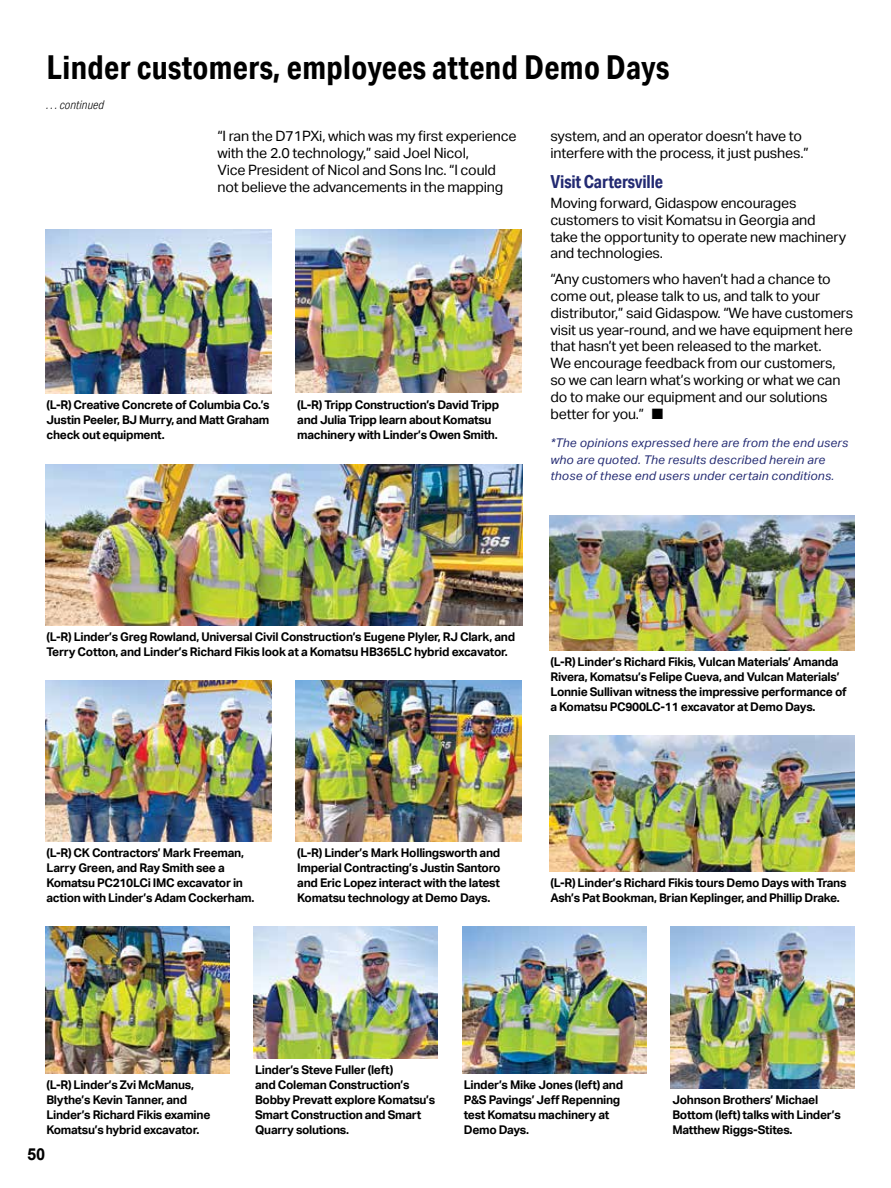
<style>
.page{position:relative;width:891px;height:1188px;background:#fff}
.page>*{position:absolute;margin:0;border:0;box-sizing:border-box;transform-origin:0 0}
.t1{font:700 33px "Aktiv Grotesk Cd";letter-spacing:.01em;color:#000}
.t2{font:700 18px "Aktiv Grotesk Cd";letter-spacing:-.01em;color:#232a72}
.t3{font:700 16.5px "Arial";color:#000}
.t4{font:14.25px/16.8px "Aktiv Grotesk";letter-spacing:-.01em;color:#000}
.t5{font:700 12px/15px "Aktiv Grotesk";letter-spacing:-.025em;color:#000}
.t6{font:italic 12px/16.5px "Aktiv Grotesk";letter-spacing:.02em;color:#232a72}
.t7{font:italic 300 12px "Aktiv Grotesk Cd";color:#000}
</style>
<div class="page">
<img style="left:45px;top:680px;width:226px;height:162px">
<img style="left:296px;top:680px;width:226px;height:162px">
<img style="left:549px;top:736px;width:306px;height:136px">
<img style="left:549px;top:515px;width:306px;height:135px">
<img style="left:45px;top:926px;width:184px;height:147px">
<img style="left:254px;top:926px;width:184px;height:132px">
<img style="left:462px;top:926px;width:184px;height:147px">
<img style="left:671px;top:926px;width:184px;height:162px">
<img style="left:45px;top:464px;width:477px;height:162px">
<img style="left:45px;top:229px;width:226px;height:164px">
<img style="left:296px;top:229px;width:226px;height:163px">
<h1 class="t1" style="left:46px;top:47px;width:624px">Linder customers, employees attend Demo Days</h1>
<p class="t7" style="left:46px;top:98px;width:59px">. . . continued</p>
<p class="t4" style="left:218px;top:128px;width:301px">“I ran the D71PXi, which was my first experience with the 2.0 technology,” said Joel Nicol,<br>Vice President of Nicol and Sons Inc. “I could not believe the advancements in the mapping</p>
<p class="t4" style="left:550px;top:128px;width:260px">system, and an operator doesn’t have to interfere with the process, it just pushes.”</p>
<h2 class="t2" style="left:550px;top:171px;width:114px">Visit Cartersville</h2>
<p class="t4" style="left:550px;top:195px;width:297px">Moving forward, Gidaspow encourages customers to visit Komatsu in Georgia and take the opportunity to operate new machinery and technologies.</p>
<p class="t4" style="left:550px;top:271px;width:304px">“Any customers who haven’t had a chance to come out, please talk to us, and talk to your distributor,” said Gidaspow. “We have customers visit us year-round, and we have equipment here that hasn’t yet been released to the market.<br>We encourage feedback from our customers, so we can learn what’s working or what we can do to make our equipment and our solutions better for you.” ■</p>
<p class="t6" style="left:550px;top:435px;width:299px">*The opinions expressed here are from the end users who are quoted. The results described herein are those of these end users under certain conditions.</p>
<p class="t5" style="left:46px;top:397px;width:225px;text-align:justify">(L-R) Creative Concrete of Columbia Co.’s Justin Peeler, BJ Murry, and Matt Graham check out equipment.</p>
<p class="t5" style="left:297px;top:397px;width:203px">(L-R) Tripp Construction’s David Tripp and Julia Tripp learn about Komatsu machinery with Linder’s Owen Smith.</p>
<p class="t5" style="left:46px;top:629px;width:470px">(L-R) Linder’s Greg Rowland, Universal Civil Construction’s Eugene Plyler, RJ Clark, and<br>Terry Cotton, and Linder’s Richard Fikis look at a Komatsu HB365LC hybrid excavator.</p>
<p class="t5" style="left:550px;top:655px;width:298px">(L-R) Linder’s Richard Fikis, Vulcan Materials’ Amanda Rivera, Komatsu’s Felipe Cueva, and Vulcan Materials’ Lonnie Sullivan witness the impressive performance of a Komatsu PC900LC-11 excavator at Demo Days.</p>
<p class="t5" style="left:46px;top:846px;width:210px">(L-R) CK Contractors’ Mark Freeman, Larry Green, and Ray Smith see a Komatsu PC210LCi IMC excavator in action with Linder’s Adam Cockerham.</p>
<p class="t5" style="left:297px;top:846px;width:205px;text-align:justify">(L-R) Linder’s Mark Hollingsworth and Imperial Contracting’s Justin Santoro and Eric Lopez interact with the latest Komatsu technology at Demo Days.</p>
<p class="t5" style="left:550px;top:875px;width:298px">(L-R) Linder’s Richard Fikis tours Demo Days with Trans<br>Ash’s Pat Bookman, Brian Keplinger, and Phillip Drake.</p>
<p class="t5" style="left:255px;top:1062px;width:182px">Linder’s Steve Fuller (left)<br>and Coleman Construction’s<br>Bobby Prevatt explore Komatsu’s<br>Smart Construction and Smart<br>Quarry solutions.</p>
<p class="t5" style="left:46px;top:1077px;width:165px">(L-R) Linder’s Zvi McManus,<br>Blythe’s Kevin Tanner, and<br>Linder’s Richard Fikis examine<br>Komatsu’s hybrid excavator.</p>
<p class="t5" style="left:464px;top:1077px;width:161px">Linder’s Mike Jones (left) and<br>P&amp;S Pavings’ Jeff Repenning test Komatsu machinery at<br>Demo Days.</p>
<h3 class="t3" style="left:27px;top:1144px;width:20px">50</h3>
<p class="t5" style="left:672px;top:1092px;width:170px">Johnson Brothers’ Michael<br>Bottom (left) talks with Linder’s<br>Matthew Riggs-Stites.</p>
</div>
